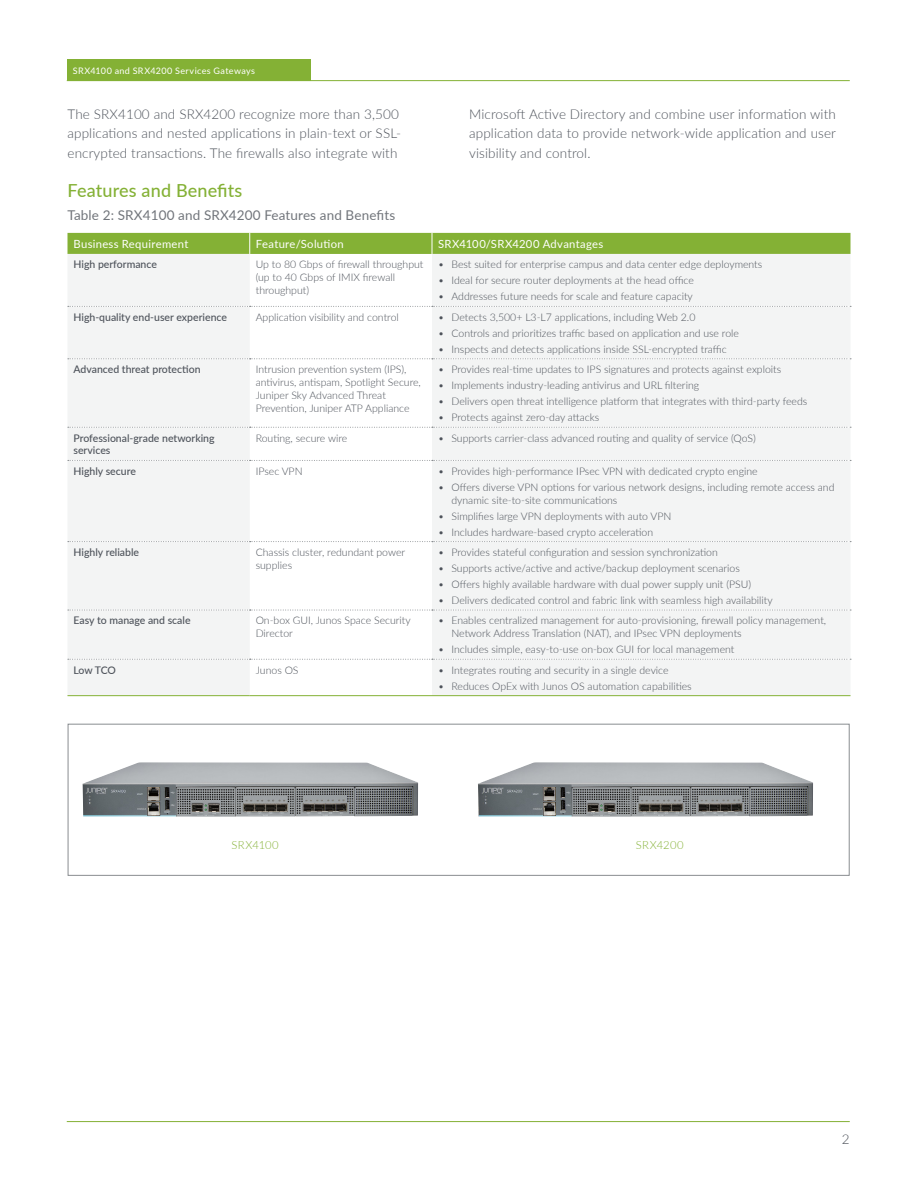
<style>
.page{position:relative;width:918px;height:1188px;background:#fff}
.page>*{position:absolute;margin:0;border:0;box-sizing:border-box;transform-origin:0 0}
.t1{font:500 18px "Lato";letter-spacing:.01em;color:#84b135}
.t2{font:300 13.5px/19.5px "Lato";letter-spacing:.01em;color:#4d525a}
.Table_Titles__Use_co{font:13.5px "Lato";letter-spacing:.01em;color:#71757b}
.Table_heads{font:11.25px "Lato";letter-spacing:.025em;color:#fff}
.Product_Callouts{font:300 11.25px "Lato";letter-spacing:.02em;color:#84b135}
.Table_Text_QL{font:300 10.5px/12.8px "Lato";color:#4d525a}
.Table_left_column_bo{font:500 10.5px/12.8px "Lato";color:#4d525a}
.t3{font:9px "Lato";letter-spacing:.045em;color:#fff}
</style>
<div class="page">
<hr style="left:67px;top:1121px;width:783px;height:1px;background:#84b135">
<hr style="left:67px;top:80px;width:783px;height:1px;background:#84b135">
<div style="left:67px;top:60px;width:243px;height:21px;background:#84b135"></div>
<svg style="left:68px;top:254px;width:782px;height:441px;fill:#f3f4f4"></svg>
<div style="left:68px;top:233px;width:782px;height:21px;background:#84b135"></div>
<svg style="left:68px;top:306px;width:783px;height:1px"></svg>
<svg style="left:68px;top:358px;width:783px;height:1px"></svg>
<svg style="left:68px;top:427px;width:783px;height:1px"></svg>
<svg style="left:68px;top:460px;width:783px;height:1px"></svg>
<svg style="left:68px;top:541px;width:783px;height:1px"></svg>
<svg style="left:68px;top:610px;width:783px;height:1px"></svg>
<svg style="left:68px;top:659px;width:783px;height:1px"></svg>
<hr style="left:68px;top:695px;width:182px;height:1px;background:#84b135">
<hr style="left:250px;top:695px;width:182px;height:1px;background:#84b135">
<hr style="left:432px;top:695px;width:418px;height:1px;background:#84b135">
<div style="left:68px;top:724px;width:782px;height:152px;border:1px solid #898d90"></div>
<img style="left:82px;top:762px;width:336px;height:55px">
<img style="left:478px;top:762px;width:335px;height:55px">
<p class="t3" style="left:73px;top:64px;width:184px">SRX4100 and SRX4200 Services Gateways</p>
<p class="t2" style="left:68px;top:104px;width:335px">The SRX4100 and SRX4200 recognize more than 3,500 applications and nested applications in plain-text or SSL&shy;encrypted transactions. The firewalls also integrate with</p>
<p class="t2" style="left:469px;top:104px;width:368px;text-align:justify">Microsoft Active Directory and combine user information with application data to provide network-wide application and user visibility and control.</p>
<h1 class="t1" style="left:68px;top:177px;width:176px">Features and Benefits</h1>
<p class="Table_Titles__Use_co" style="left:68px;top:206px;width:329px">Table 2: SRX4100 and SRX4200 Features and Benefits</p>
<p class="Table_heads" style="left:74px;top:236px;width:116px">Business Requirement</p>
<p class="Table_heads" style="left:256px;top:236px;width:90px">Feature/Solution</p>
<p class="Table_heads" style="left:438px;top:236px;width:167px">SRX4100/SRX4200 Advantages</p>
<p class="Table_left_column_bo" style="left:74px;top:258px;width:85px">High performance</p>
<p class="Table_Text_QL" style="left:256px;top:258px;width:169px">Up to 80 Gbps of firewall throughput (up to 40 Gbps of IMIX firewall throughput)</p>
<p class="Table_Text_QL" style="left:438px;top:258px;width:326px">• Best suited for enterprise campus and data center edge deployments</p>
<p class="Table_Text_QL" style="left:438px;top:274px;width:257px">• Ideal for secure router deployments at the head office</p>
<p class="Table_Text_QL" style="left:438px;top:290px;width:256px">• Addresses future needs for scale and feature capacity</p>
<p class="Table_left_column_bo" style="left:74px;top:310px;width:155px">High-quality end-user experience</p>
<p class="Table_Text_QL" style="left:256px;top:310px;width:145px">Application visibility and control</p>
<p class="Table_Text_QL" style="left:438px;top:310px;width:259px">• Detects 3,500+ L3-L7 applications, including Web 2.0</p>
<p class="Table_Text_QL" style="left:438px;top:326px;width:303px">• Controls and prioritizes traffic based on application and use role</p>
<p class="Table_Text_QL" style="left:438px;top:342px;width:290px">• Inspects and detects applications inside SSL-encrypted traffic</p>
<p class="Table_left_column_bo" style="left:74px;top:363px;width:129px">Advanced threat protection</p>
<p class="Table_Text_QL" style="left:256px;top:363px;width:167px">Intrusion prevention system (IPS), antivirus, antispam, Spotlight Secure, Juniper Sky Advanced Threat Prevention, Juniper ATP Appliance</p>
<p class="Table_Text_QL" style="left:438px;top:363px;width:345px">• Provides real-time updates to IPS signatures and protects against exploits</p>
<p class="Table_Text_QL" style="left:438px;top:379px;width:263px">• Implements industry-leading antivirus and URL filtering</p>
<p class="Table_Text_QL" style="left:438px;top:395px;width:371px">• Delivers open threat intelligence platform that integrates with third-party feeds</p>
<p class="Table_Text_QL" style="left:438px;top:411px;width:163px">• Protects against zero-day attacks</p>
<p class="Table_left_column_bo" style="left:74px;top:431px;width:143px">Professional-grade networking services</p>
<p class="Table_Text_QL" style="left:256px;top:431px;width:93px">Routing, secure wire</p>
<p class="Table_Text_QL" style="left:438px;top:431px;width:319px">• Supports carrier-class advanced routing and quality of service (QoS)</p>
<p class="Table_left_column_bo" style="left:74px;top:464px;width:64px">Highly secure</p>
<p class="Table_Text_QL" style="left:256px;top:464px;width:48px">IPsec VPN</p>
<p class="Table_Text_QL" style="left:438px;top:464px;width:321px">• Provides high-performance IPsec VPN with dedicated crypto engine</p>
<p class="Table_Text_QL" style="left:452px;top:480px;width:385px;text-indent:-14px">• Offers diverse VPN options for various network designs, including remote access and dynamic site-to-site communications</p>
<p class="Table_Text_QL" style="left:438px;top:509px;width:235px">• Simplifies large VPN deployments with auto VPN</p>
<p class="Table_Text_QL" style="left:438px;top:525px;width:217px">• Includes hardware-based crypto acceleration</p>
<p class="Table_left_column_bo" style="left:74px;top:545px;width:67px">Highly reliable</p>
<p class="Table_Text_QL" style="left:256px;top:546px;width:151px">Chassis cluster, redundant power supplies</p>
<p class="Table_Text_QL" style="left:438px;top:546px;width:281px">• Provides stateful configuration and session synchronization</p>
<p class="Table_Text_QL" style="left:438px;top:562px;width:303px">• Supports active/active and active/backup deployment scenarios</p>
<p class="Table_Text_QL" style="left:438px;top:578px;width:315px">• Offers highly available hardware with dual power supply unit (PSU)</p>
<p class="Table_Text_QL" style="left:438px;top:594px;width:336px">• Delivers dedicated control and fabric link with seamless high availability</p>
<p class="Table_left_column_bo" style="left:74px;top:614px;width:119px">Easy to manage and scale</p>
<p class="Table_Text_QL" style="left:256px;top:614px;width:157px">On-box GUI, Junos Space Security<br>Director</p>
<p class="Table_Text_QL" style="left:452px;top:614px;width:376px;text-indent:-14px">• Enables centralized management for auto-provisioning, firewall policy management,<br>Network Address Translation (NAT), and IPsec VPN deployments</p>
<p class="Table_Text_QL" style="left:438px;top:643px;width:298px">• Includes simple, easy-to-use on-box GUI for local management</p>
<p class="Table_left_column_bo" style="left:74px;top:663px;width:44px">Low TCO</p>
<p class="Table_Text_QL" style="left:256px;top:663px;width:44px">Junos OS</p>
<p class="Table_Text_QL" style="left:438px;top:663px;width:232px">• Integrates routing and security in a single device</p>
<p class="Table_Text_QL" style="left:438px;top:679px;width:255px">• Reduces OpEx with Junos OS automation capabilities</p>
<p class="Product_Callouts" style="left:232px;top:837px;width:49px">SRX4100</p>
<p class="Product_Callouts" style="left:636px;top:837px;width:49px">SRX4200</p>
<p class="t2" style="left:842px;top:1129px;width:9px">2</p>
</div>
